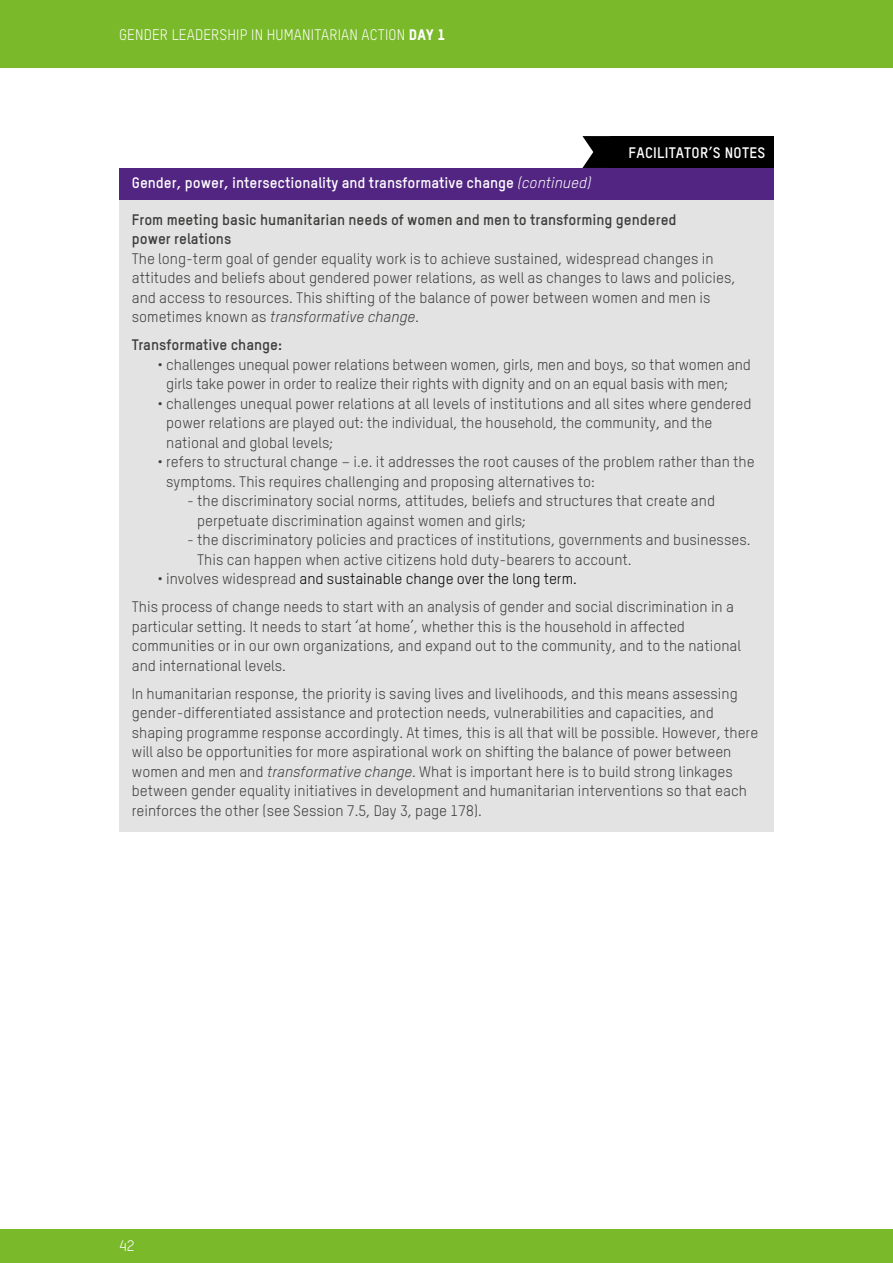
<style>
.page{position:relative;width:893px;height:1263px;background:#fff}
.page>*{position:absolute;margin:0;border:0;box-sizing:border-box;transform-origin:0 0}
.t1{font:15px/19.5px "Oxfam TSTARPRO";color:#3c3c3b}
.t2{font:700 15px/19.5px "Oxfam TSTARPRO";color:#3c3c3b}
.t3{font:700 15px "Oxfam TSTARPRO";color:#fff}
.t4{font:15px "Oxfam TSTARPRO";letter-spacing:.01em;color:#fff}
.t5{font:700 15px "Oxfam TSTARPRO";letter-spacing:.02em;color:#fff}
.s1{font-family:"Oxfam TSTARPRO Headline"}
.s2{font-weight:400;font-style:italic}
.s3{font-style:italic}
.s4{color:#000}
</style>
<div class="page">
<div style="left:0;top:1229px;width:893px;height:34px;background:#7ab929"></div>
<div style="left:0;top:0;width:893px;height:68px;background:#7ab929"></div>
<svg style="left:582px;top:136px;width:28px;height:32px"></svg>
<div style="left:610px;top:136px;width:164px;height:32px;background:#000"></div>
<div style="left:119px;top:168px;width:655px;height:32px;background:#522583"></div>
<div style="left:119px;top:200px;width:655px;height:631px;background:#e3e3e3"></div>
<p class="t4" style="left:119px;top:26px;width:328px">GENDER LEADERSHIP IN HUMANITARIAN ACTION <span class="s1">DAY 1</span></p>
<p class="t5" style="left:628px;top:143px;width:138px">FACILITATOR’S NOTES</p>
<p class="t3" style="left:132px;top:173px;width:461px">Gender, power, intersectionality and transformative change <span class="s2">(continued)</span></p>
<p class="t2" style="left:132px;top:209px;width:546px">From meeting basic humanitarian needs of women and men to transforming gendered power relations</p>
<p class="t1" style="left:132px;top:248px;width:605px">The long-term goal of gender equality work is to achieve sustained, widespread changes in attitudes and beliefs about gendered power relations, as well as changes to laws and policies, and access to resources. This shifting of the balance of power between women and men is sometimes known as <span class="s3">transformative change.</span></p>
<p class="t2" style="left:132px;top:335px;width:152px">Transformative change:</p>
<p class="t1" style="left:166px;top:354px;width:586px;text-indent:-9px">• challenges unequal power relations between women, girls, men and boys, so that women and girls take power in order to realize their rights with dignity and on an equal basis with men;</p>
<p class="t1" style="left:166px;top:393px;width:587px;text-indent:-9px">• challenges unequal power relations at all levels of institutions and all sites where gendered power relations are played out: the individual, the household, the community, and the national and global levels;</p>
<p class="t1" style="left:166px;top:452px;width:590px;text-indent:-9px">• refers to structural change – i.e. it addresses the root causes of the problem rather than the symptoms. This requires challenging and proposing alternatives to:</p>
<p class="t1" style="left:197px;top:491px;width:519px;text-indent:-10px">- the discriminatory social norms, attitudes, beliefs and structures that create and perpetuate discrimination against women and girls;</p>
<p class="t1" style="left:197px;top:530px;width:555px;text-indent:-10px">- the discriminatory policies and practices of institutions, governments and businesses.<br>This can happen when active citizens hold duty-bearers to account.</p>
<p class="t1" style="left:132px;top:564px;width:604px;line-height:28px;text-indent:26px">• involves widespread <span class="s4">and sustainable change over the long term.<br></span>This process of change needs to start with an analysis of gender and social discrimination in a</p>
<p class="t1" style="left:132px;top:616px;width:611px">particular setting. It needs to start ‘at home’, whether this is the household in affected communities or in our own organizations, and expand out to the community, and to the national and international levels.</p>
<p class="t1" style="left:132px;top:683px;width:628px">In humanitarian response, the priority is saving lives and livelihoods, and this means assessing gender-differentiated assistance and protection needs, vulnerabilities and capacities, and shaping programme response accordingly. At times, this is all that will be possible. However, there will also be opportunities for more aspirational work on shifting the balance of power between women and men and <span class="s3">transformative change</span>. What is important here is to build strong linkages between gender equality initiatives in development and humanitarian interventions so that each reinforces the other (see Session 7.5, Day 3, page 178).</p>
<p class="t4" style="left:119px;top:1237px;width:17px">42</p>
</div>
